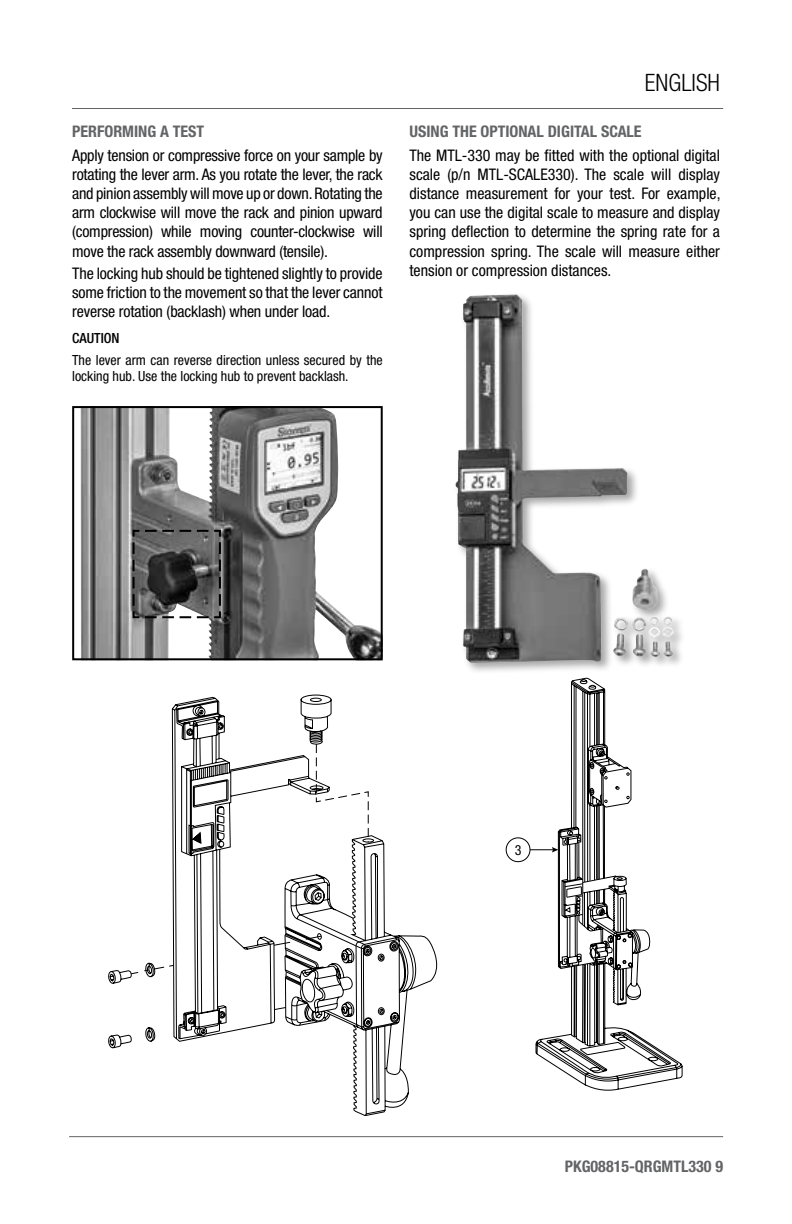
<style>
.page{position:relative;width:792px;height:1224px;background:#fff}
.page>*{position:absolute;margin:0;border:0;box-sizing:border-box;transform-origin:0 0}
.t1{font:300 condensed 24px "Helvetica Neue LT Pro";color:#000}
.t2{font:condensed 16px/19.2px "Helvetica Neue LT Pro";letter-spacing:-.01em;color:#000;text-align:justify}
.t3{font:700 condensed 16px "Helvetica Neue LT Pro";color:#636466}
.t4{font:condensed 14px/16.8px "Helvetica Neue LT Pro";color:#000}
.t5{font:500 condensed 14px "Helvetica Neue LT Pro";color:#000}
</style>
<div class="page">
<hr style="left:69px;top:1136px;width:654px;height:1px;background:#636466">
<hr style="left:72px;top:108px;width:651px;height:1px;background:#636466">
<img style="left:81px;top:409px;width:299px;height:248px">
<div style="left:72px;top:406px;width:311px;height:254px;border:2px solid #000"></div>
<svg style="left:132px;top:529px;width:90px;height:90px;background:#545454"></svg>
<div style="left:453px;top:292px;width:232px;height:383px;background:#000;opacity:.35"></div>
<img style="left:455px;top:294px;width:202px;height:369px">
<svg style="left:108px;top:696px;width:176px;height:353px"></svg>
<svg style="left:284px;top:678px;width:348px;height:438px"></svg>
<svg style="left:535px;top:795px;width:147px;height:297px"></svg>
<svg style="left:130px;top:935px;width:192px;height:75px"></svg>
<svg style="left:316px;top:743px;width:53px;height:100px"></svg>
<svg style="left:530px;top:847px;width:28px;height:6px"></svg>
<div style="left:506px;top:837px;width:24px;height:25px;border:1px solid #000;border-radius:50%"></div>
<p class="t3" style="left:72px;top:121px;width:134px">PERFORMING A TEST</p>
<p class="t2" style="left:72px;top:145px;width:312px">Apply tension or compressive force on your sample by rotating the lever arm. As you rotate the lever, the rack and pinion assembly will move up or down. Rotating the arm clockwise will move the rack and pinion upward (compression) while moving counter-clockwise will move the rack assembly downward (tensile).</p>
<p class="t2" style="left:72px;top:264px;width:312px">The locking hub should be tightened slightly to provide some friction to the movement so that the lever cannot reverse rotation (backlash) when under load.</p>
<p class="t5" style="left:72px;top:330px;width:49px">CAUTION</p>
<p class="t4" style="left:72px;top:351px;width:312px">The lever arm can reverse direction unless secured by the locking hub. Use the locking hub to prevent backlash.</p>
<h1 class="t1" style="left:645px;top:68px;width:77px">ENGLISH</h1>
<p class="t3" style="left:410px;top:121px;width:234px">USING THE OPTIONAL DIGITAL SCALE</p>
<p class="t2" style="left:410px;top:145px;width:313px">The MTL-330 may be fitted with the optional digital scale (p/n MTL-SCALE330). The scale will display distance measurement for your test. For example, you can use the digital scale to measure and display spring deflection to determine the spring rate for a compression spring. The scale will measure either tension or compression distances.</p>
<p class="t4" style="left:515px;top:841px;width:8px">3</p>
<p class="t3" style="left:565px;top:1157px;width:160px">PKG08815-QRGMTL330 9</p>
</div>
